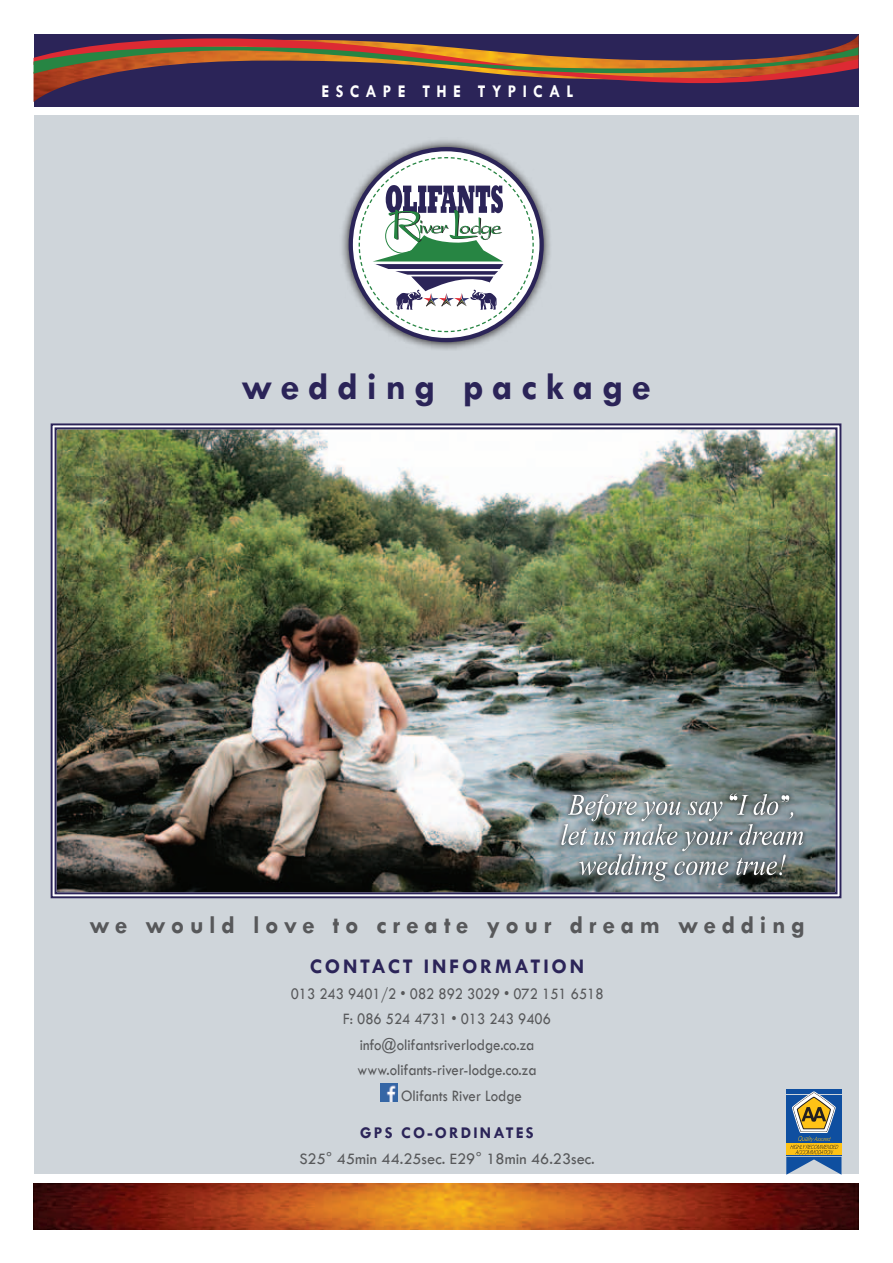
<style>
.page{position:relative;width:893px;height:1263px;background:#fff}
.page>*{position:absolute;margin:0;border:0;box-sizing:border-box;transform-origin:0 0}
.t1{font:700 39px "Tw Cen";letter-spacing:.22em;color:#2b2458}
.t2{font:700 25.5px "Tw Cen";letter-spacing:.22em;color:#57585a}
.t3{font:700 21px "Tw Cen";letter-spacing:.13em;color:#2b2458}
.t4{font:700 18px "Tw Cen";letter-spacing:.39em;color:#fff;scale:.9 1}
.t5{font:16.5px "Tw Cen";color:#57585a;scale:.9 1}
.t6{font:16.5px "Tw Cen";color:#57585a}
.t7{font:700 16.5px "Tw Cen";letter-spacing:.13em;color:#2b2458}
</style>
<div class="page">
<div style="left:34px;top:115px;width:824px;height:1059px;background:#cfd5da"></div>
<div style="left:34px;top:34px;width:824px;height:72px;background:#2b2458"></div>
<img style="left:34px;top:34px;width:825px;height:68px">
<img style="left:34px;top:1183px;width:824px;height:46px">
<svg style="left:34px;top:38px;width:824px;height:45px"></svg>
<img style="left:50px;top:423px;width:792px;height:476px">
<div style="left:55px;top:427px;width:782px;height:467px;border:2px solid #2b2458"></div>
<div style="left:786px;top:1089px;width:55px;height:5px;background:#0f4fa0"></div>
<svg style="left:786px;top:1091px;width:55px;height:84px;background:#798783"></svg>
<svg style="left:557px;top:789px;width:250px;height:96px;background:#6e7a7b"></svg>
<svg style="left:561px;top:794px;width:242px;height:87px;background:#8a9599"></svg>
<img style="left:380px;top:1083px;width:18px;height:18px">
<svg style="left:342px;top:140px;width:208px;height:210px"></svg>
<svg style="left:351px;top:149px;width:191px;height:191px"></svg>
<div style="left:349px;top:147px;width:195px;height:195px;border:4px solid #2b2458;border-radius:50%"></div>
<svg style="left:358px;top:156px;width:176px;height:177px;background:#bcc4c7"></svg>
<p class="t4" style="left:322px;top:81px;width:281px">ESCAPE THE TYPICAL</p>
<h1 class="t1" style="left:241px;top:364px;width:411px">wedding package</h1>
<h2 class="t2" style="left:89px;top:909px;width:717px">we would love to create your dream wedding</h2>
<p class="t3" style="left:310px;top:954px;width:276px">CONTACT INFORMATION</p>
<p class="t5" style="left:291px;top:983px;width:349px">013 243 9401/2 • 082 892 3029 • 072 151 6518</p>
<p class="t5" style="left:343px;top:1009px;width:232px">F: 086 524 4731 • 013 243 9406</p>
<p class="t5" style="left:360px;top:1034px;width:196px">info@olifantsriverlodge.co.za</p>
<p class="t5" style="left:358px;top:1060px;width:200px">www.olifants-river-lodge.co.za</p>
<p class="t5" style="left:401px;top:1085px;width:136px">Olifants River Lodge</p>
<p class="t7" style="left:360px;top:1123px;width:175px">GPS CO-ORDINATES</p>
<p class="t6" style="left:299px;top:1149px;width:297px">S25° 45min 44.25sec. E29° 18min 46.23sec.</p>
</div>
